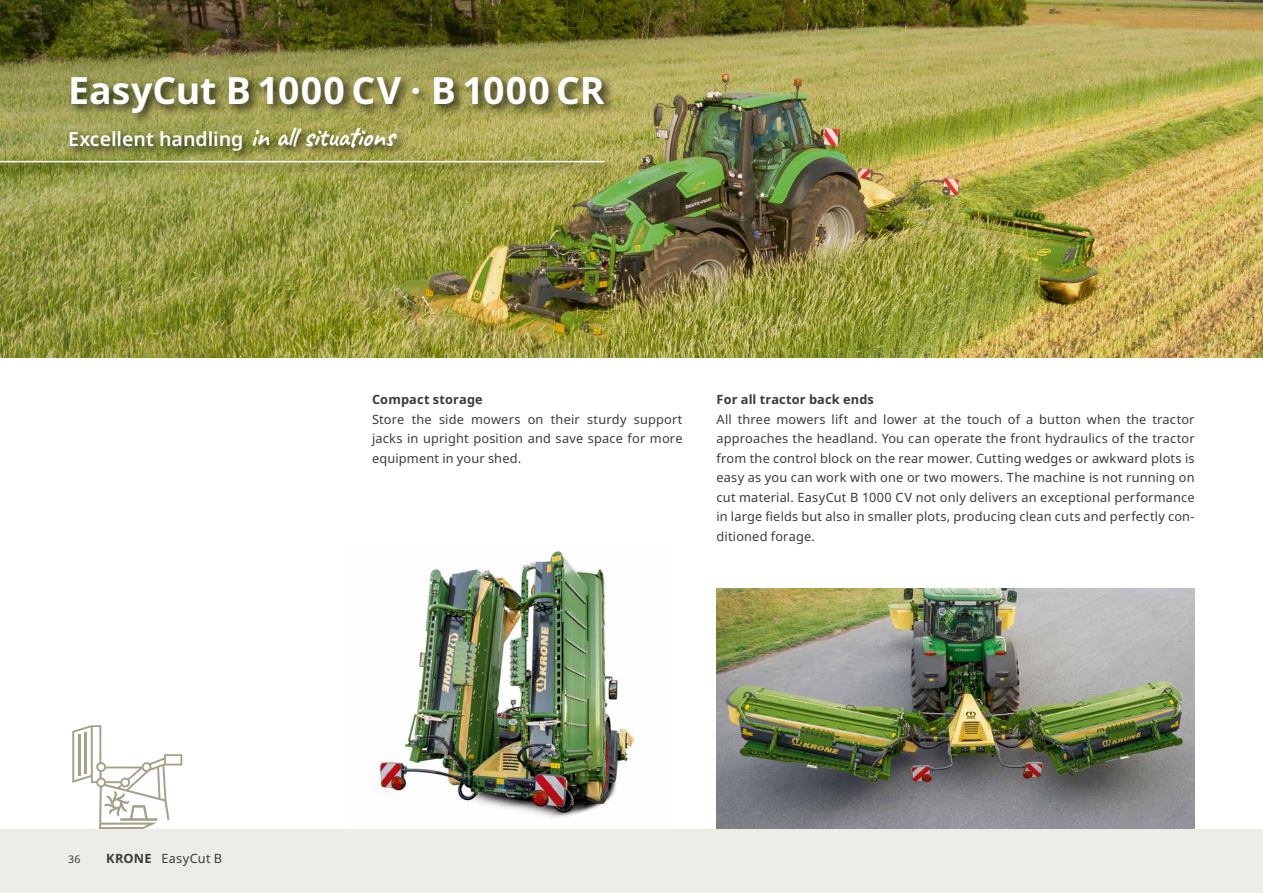
<style>
.page{position:relative;width:1263px;height:893px;background:#fff}
.page>*{position:absolute;margin:0;border:0;box-sizing:border-box;transform-origin:0 0}
.t1{font:700 37.5px "Noto Sans";letter-spacing:.005em;color:#fff}
.t2{font:600 19.5px "Noto Sans";letter-spacing:-.005em;color:#fff}
.t3{font:12.75px/19.5px "Noto Sans";letter-spacing:.015em;color:#3b3b3a;text-align:justify}
.t4{font:700 12.75px "Noto Sans";letter-spacing:.01em;color:#3b3b3a}
.t5{font:10.5px "Noto Sans";color:#3b3b3a}
.s1{font-family:"Caveat";font-weight:700;font-size:28.5px}
.s2{font-weight:700}
</style>
<div class="page">
<img style="left:0;top:0;width:1263px;height:357px">
<img style="left:375px;top:551px;width:260px;height:267px">
<img style="left:716px;top:589px;width:479px;height:240px">
<div style="left:0;top:73px;width:616px;height:102px;background:#000;opacity:.75"></div>
<hr style="left:0;top:161px;width:605px;height:1px;background:#fff">
<svg style="left:72px;top:725px;width:110px;height:104px"></svg>
<div style="left:0;top:829px;width:1263px;height:64px;background:#eeece6"></div>
<h1 class="t1" style="left:68px;top:69px;width:538px">EasyCut B 1000 CV · B 1000 CR</h1>
<h2 class="t2" style="left:68px;top:127px;width:328px">Excellent handling <span class="s1">in all situations</span></h2>
<p class="t4" style="left:372px;top:392px;width:112px">Compact storage</p>
<p class="t3" style="left:372px;top:410px;width:312px">Store the side mowers on their sturdy support jacks in upright position and save space for more equipment in your shed.</p>
<p class="t4" style="left:716px;top:392px;width:159px">For all tractor back ends</p>
<p class="t3" style="left:716px;top:410px;width:479px">All three mowers lift and lower at the touch of a button when the tractor approaches the headland. You can operate the front hydraulics of the tractor from the control block on the rear mower. Cutting wedges or awkward plots is easy as you can work with one or two mowers. The machine is not running on cut material. EasyCut B 1000 CV not only delivers an exceptional performance in large fields but also in smaller plots, producing clean cuts and perfectly con&shy;ditioned forage.</p>
<p class="t5" style="left:68px;top:853px;width:14px">36</p>
<p class="t3" style="left:106px;top:848px;width:117px"><span class="s2">KRONE</span> EasyCut B</p>
</div>
